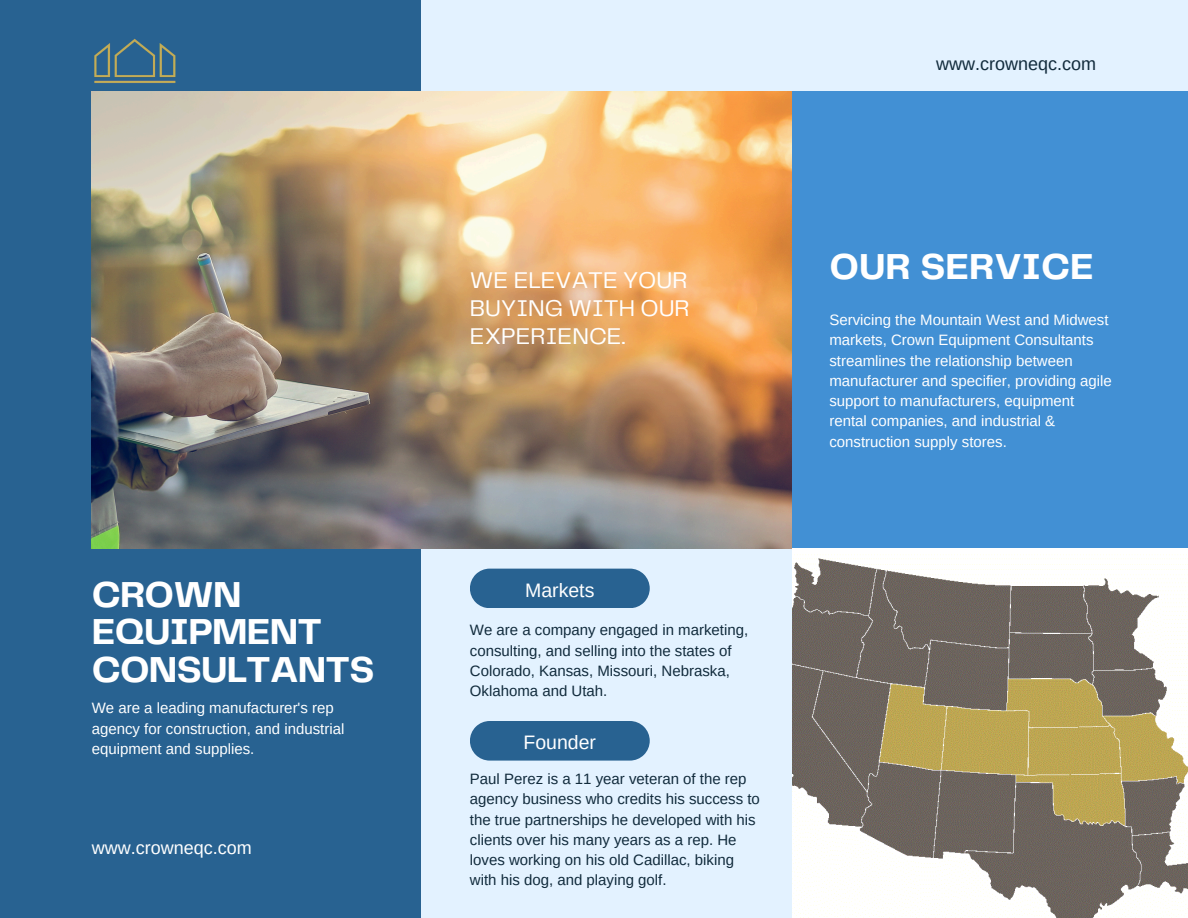
<style>
.page{position:relative;width:1188px;height:918px;background:#e3f2ff}
.page>*{position:absolute;margin:0;border:0;box-sizing:border-box;transform-origin:0 0}
.t1{font:700 37.5px/37.2px "Telegraf";letter-spacing:-.02em;color:#fff}
.t2{font:700 37.5px "Telegraf";color:#fff}
.t3{font:23.7px/28.2px "Telegraf";color:#fff;text-align:justify}
.t4{font:19.5px "Arimo";color:#fff}
.t5{font:18px "Arimo";color:#112b3c}
.t6{font:18px "Arimo";color:#fff}
.t7{font:15px/20.2px "Arimo";color:#112b3c}
.t8{font:15px/20.2px "Arimo";color:#fff}
</style>
<div class="page">
<div style="left:0;top:0;width:420px;height:918px;background:#286291"></div>
<img style="left:792px;top:548px;width:396px;height:370px">
<div style="left:792px;top:92px;width:396px;height:456px;background:#4290d4"></div>
<img style="left:92px;top:92px;width:700px;height:457px">
<div style="left:470px;top:569px;width:180px;height:39px;background:#286291"></div>
<svg style="left:470px;top:721px;width:180px;height:40px;background:#326a97"></svg>
<img style="left:94px;top:38px;width:82px;height:46px">
<h3 class="t1" style="left:92px;top:578px;width:284px">CROWN<br>EQUIPMENT<br>CONSULTANTS</h3>
<p class="t8" style="left:92px;top:698px;width:254px">We are a leading manufacturer's rep agency for construction, and industrial equipment and supplies.</p>
<p class="t6" style="left:92px;top:837px;width:161px">www.crowneqc.com</p>
<h1 class="t5" style="left:936px;top:54px;width:161px">www.crowneqc.com</h1>
<p class="t3" style="left:470px;top:267px;width:222px">WE ELEVATE YOUR BUYING WITH OUR EXPERIENCE.</p>
<p class="t4" style="left:525px;top:579px;width:71px">Markets</p>
<h3 class="t7" style="left:470px;top:620px;width:280px">We are a company engaged in marketing, consulting, and selling into the states of Colorado, Kansas, Missouri, Nebraska, Oklahoma and Utah.</h3>
<h3 class="t4" style="left:524px;top:732px;width:74px">Founder</h3>
<h1 class="t7" style="left:470px;top:769px;width:292px">Paul Perez is a 11 year veteran of the rep agency business who credits his success to the true partnerships he developed with his clients over his many years as a rep. He loves working on his old Cadillac, biking with his dog, and playing golf.</h1>
<h2 class="t2" style="left:829px;top:250px;width:266px">OUR SERVICE</h2>
<h3 class="t8" style="left:829px;top:310px;width:284px">Servicing the Mountain West and Midwest markets, Crown Equipment Consultants streamlines the relationship between manufacturer and specifier, providing agile support to manufacturers, equipment rental companies, and industrial &amp; construction supply stores.</h3>
</div>
